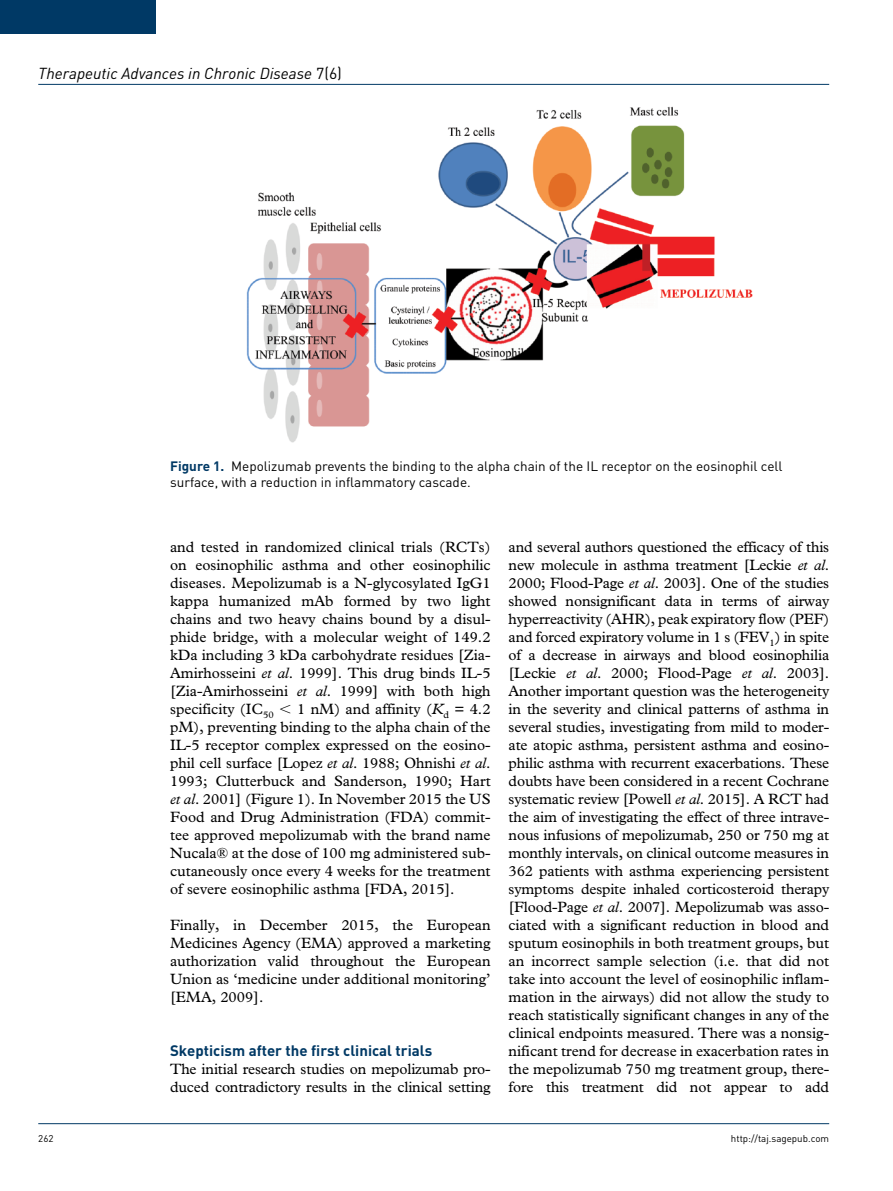
<style>
.page{position:relative;width:893px;height:1191px;background:#fff}
.page>*{position:absolute;margin:0;border:0;box-sizing:border-box;transform-origin:0 0}
.t1{font:italic 15.75px "DIN";color:#000}
.t2{font:15px/18px "Plantin Std";color:#000;text-align:justify}
.t3{font:700 15px "DIN";color:#003965}
.t4{font:13.5px/15.8px "DIN";color:#000}
.t5{font:9.75px "DIN";color:#000}
.s1{font-style:normal}
.s2{font-weight:700;color:#003965}
.s3{font-style:italic}
</style>
<div class="page">
<hr style="left:38px;top:84px;width:791px;height:1px;background:#003965">
<hr style="left:38px;top:1123px;width:791px;height:1px;background:#003965">
<div style="left:0;top:0;width:155px;height:34px;background:#003965"></div>
<img style="left:246px;top:106px;width:507px;height:337px">
<p class="t1" style="left:38px;top:63px;width:305px">Therapeutic Advances in Chronic Disease <span class="s1">7(6)</span></p>
<p class="t4" style="left:170px;top:458px;width:614px"><span class="s2">Figure 1.</span> Mepolizumab prevents the binding to the alpha chain of the IL receptor on the eosinophil cell surface, with a reduction in inflammatory cascade.</p>
<p class="t2" style="left:170px;top:538px;width:322px">and tested in randomized clinical trials (RCTs) on eosinophilic asthma and other eosinophilic diseases. Mepolizumab is a N-glycosylated IgG1 kappa humanized mAb formed by two light chains and two heavy chains bound by a disul&shy;phide bridge, with a molecular weight of 149.2 kDa including 3 kDa carbohydrate residues [Zia-Amirhosseini <span class="s3">et al</span>. 1999]. This drug binds IL-5 [Zia-Amirhosseini <span class="s3">et al</span>. 1999] with both high specificity (IC<sub>50</sub></p>
<p class="t2" style="left:170px;top:700px;width:322px;text-indent:127px">1 nM) and affinity (<span class="s3">K</span><sub>d</sub> = 4.2 pM), preventing binding to the alpha chain of the IL-5 receptor complex expressed on the eosino&shy;phil cell surface [Lopez <span class="s3">et al</span>. 1988; Ohnishi <span class="s3">et al</span>.<br>1993; Clutterbuck and Sanderson, 1990; Hart <span class="s3">et al</span>. 2001] (Figure 1). In November 2015 the US Food and Drug Administration (FDA) commit&shy;tee approved mepolizumab with the brand name Nucala® at the dose of 100 mg administered sub&shy;cutaneously once every 4 weeks for the treatment of severe eosinophilic asthma [FDA, 2015].</p>
<p class="t2" style="left:170px;top:916px;width:322px">Finally, in December 2015, the European Medicines Agency (EMA) approved a marketing authorization valid throughout the European Union as ‘medicine under additional monitoring’ [EMA, 2009].</p>
<p class="t3" style="left:170px;top:1041px;width:264px">Skepticism after the first clinical trials</p>
<p class="t2" style="left:170px;top:1060px;width:322px">The initial research studies on mepolizumab pro&shy;duced contradictory results in the clinical setting</p>
<p class="t2" style="left:509px;top:538px;width:322px">and several authors questioned the efficacy of this new molecule in asthma treatment [Leckie <span class="s3">et al</span>.<br>2000; Flood-Page <span class="s3">et al</span>. 2003]. One of the studies showed nonsignificant data in terms of airway hyperreactivity (AHR), peak expiratory flow (PEF) and forced expiratory volume in 1 s (FEV<sub>1</sub>) in spite of a decrease in airways and blood eosinophilia [Leckie <span class="s3">et al</span>. 2000; Flood-Page <span class="s3">et al</span>. 2003].<br>Another important question was the heterogeneity in the severity and clinical patterns of asthma in several studies, investigating from mild to moder&shy;ate atopic asthma, persistent asthma and eosino&shy;philic asthma with recurrent exacerbations. These doubts have been considered in a recent Cochrane systematic review [Powell <span class="s3">et al</span>. 2015]. A RCT had the aim of investigating the effect of three intrave&shy;nous infusions of mepolizumab, 250 or 750 mg at monthly intervals, on clinical outcome measures in 362 patients with asthma experiencing persistent symptoms despite inhaled corticosteroid therapy [Flood-Page <span class="s3">et al</span>. 2007]. Mepolizumab was asso&shy;ciated with a significant reduction in blood and sputum eosinophils in both treatment groups, but an incorrect sample selection (i.e. that did not take into account the level of eosinophilic inflam&shy;mation in the airways) did not allow the study to reach statistically significant changes in any of the clinical endpoints measured. There was a nonsig&shy;nificant trend for decrease in exacerbation rates in the mepolizumab 750 mg treatment group, there&shy;fore this treatment did not appear to add</p>
<p class="t5" style="left:38px;top:1132px;width:17px">262</p>
<p class="t5" style="left:731px;top:1132px;width:100px">http://taj.sagepub.com</p>
</div>
